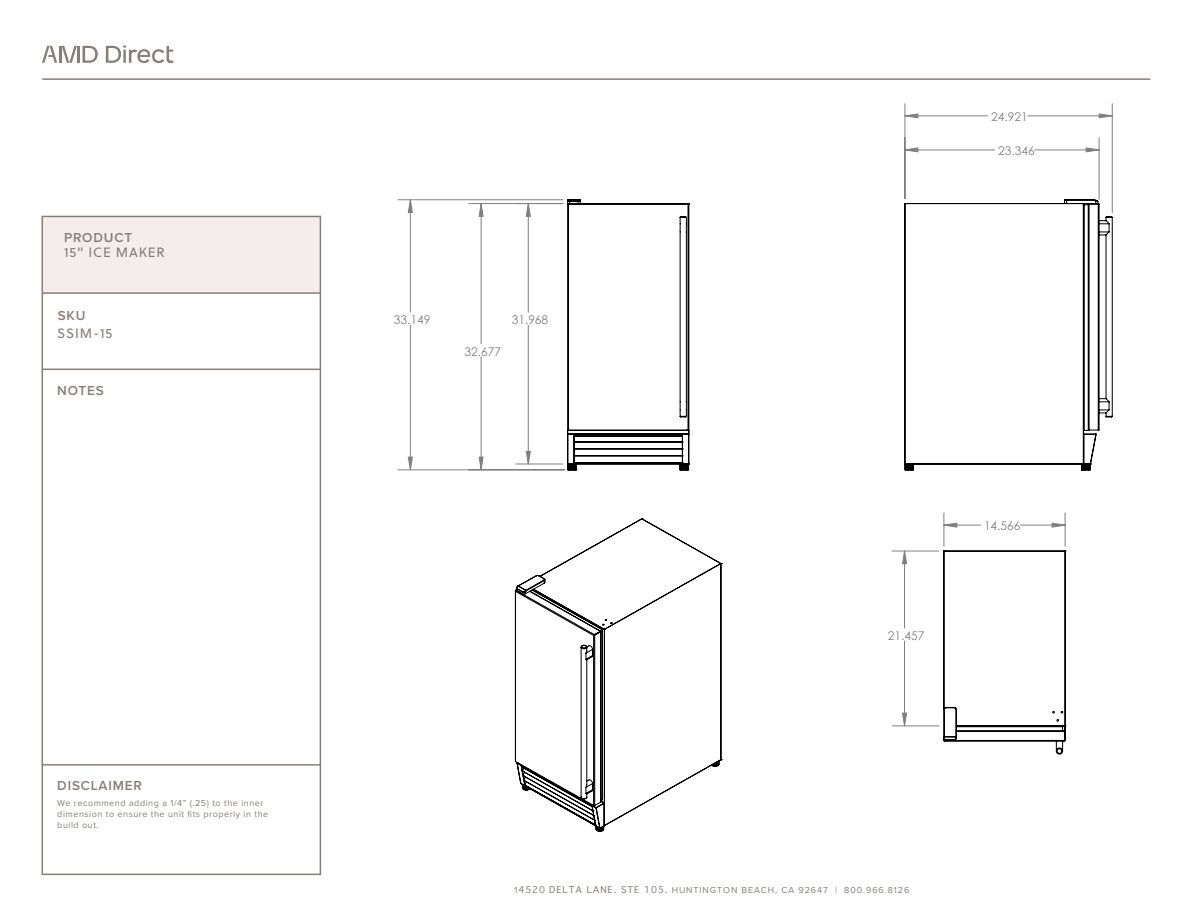
<style>
.page{position:relative;width:1188px;height:918px;background:#fff}
.page>*{position:absolute;margin:0;border:0;box-sizing:border-box;transform-origin:0 0}
.t1{font:600 13.5px "Proxima Nova";letter-spacing:.06em;color:#877e7a}
.t2{font:13.5px "Soleil";letter-spacing:.06em;color:#877e7a}
.t3{font:12px "Century Gothic";color:#808080}
.t4{font:9px/10.8px "Proxima Nova";letter-spacing:.06em;color:#877e7a}
.t5{font:9px "Proxima Nova";letter-spacing:.1em;color:#877e7a}
.s1{font-family:"Geneva"}
</style>
<div class="page">
<div style="left:42px;top:216px;width:278px;height:77px;background:#f4edeb"></div>
<div style="left:42px;top:216px;width:279px;height:659px;border:2px solid #877e7a"></div>
<svg style="left:42px;top:46px;width:56px;height:17px"></svg>
<svg style="left:106px;top:45px;width:67px;height:18px"></svg>
<hr style="left:42px;top:292px;width:278px;height:2px;background:#877e7a">
<hr style="left:42px;top:78px;width:1108px;height:2px;background:#877e7a">
<hr style="left:42px;top:369px;width:278px;height:1px;background:#877e7a">
<hr style="left:42px;top:764px;width:278px;height:2px;background:#877e7a">
<hr style="left:398px;top:199px;width:165px;height:1px;background:#808080">
<hr style="left:398px;top:469px;width:167px;height:1px;background:#808080">
<hr style="left:1112px;top:104px;width:1px;height:109px;background:#808080">
<hr style="left:905px;top:104px;width:1px;height:95px;background:#808080">
<hr style="left:892px;top:726px;width:47px;height:1px;background:#808080">
<svg style="left:408px;top:114px;width:704px;height:612px"></svg>
<svg style="left:514px;top:518px;width:208px;height:314px"></svg>
<svg style="left:567px;top:199px;width:123px;height:272px"></svg>
<svg style="left:904px;top:199px;width:209px;height:272px"></svg>
<svg style="left:943px;top:550px;width:123px;height:205px"></svg>
<h1 class="t1" style="left:64px;top:228px;width:70px">PRODUCT</h1>
<h1 class="t2" style="left:64px;top:242px;width:102px">15" ICE MAKER</h1>
<h1 class="t1" style="left:58px;top:305px;width:29px">SKU</h1>
<h1 class="t2" style="left:57px;top:323px;width:57px">SSIM-15</h1>
<h1 class="t1" style="left:57px;top:381px;width:48px">NOTES</h1>
<h1 class="t1" style="left:57px;top:775px;width:86px">DISCLAIMER</h1>
<p class="t4" style="left:57px;top:797px;width:213px">We recommend adding a 1/4” (.25) to the inner dimension to ensure the unit fits properly in the build out.</p>
<h2 class="t3" style="left:394px;top:311px;width:38px">33.149</h2>
<h2 class="t3" style="left:512px;top:311px;width:38px">31.968</h2>
<h2 class="t3" style="left:465px;top:343px;width:38px">32.677</h2>
<h2 class="t3" style="left:991px;top:108px;width:38px">24.921</h2>
<h2 class="t3" style="left:998px;top:142px;width:38px">23.346</h2>
<h2 class="t3" style="left:888px;top:627px;width:38px">21.457</h2>
<h2 class="t3" style="left:984px;top:518px;width:38px">14.566</h2>
<p class="t5" style="left:515px;top:883px;width:396px">1<span class="s1">4520 DELTA LANE. STE 105.</span> HUNTINGTON BEACH, CA 92647 | 800.966.8126</p>
</div>
